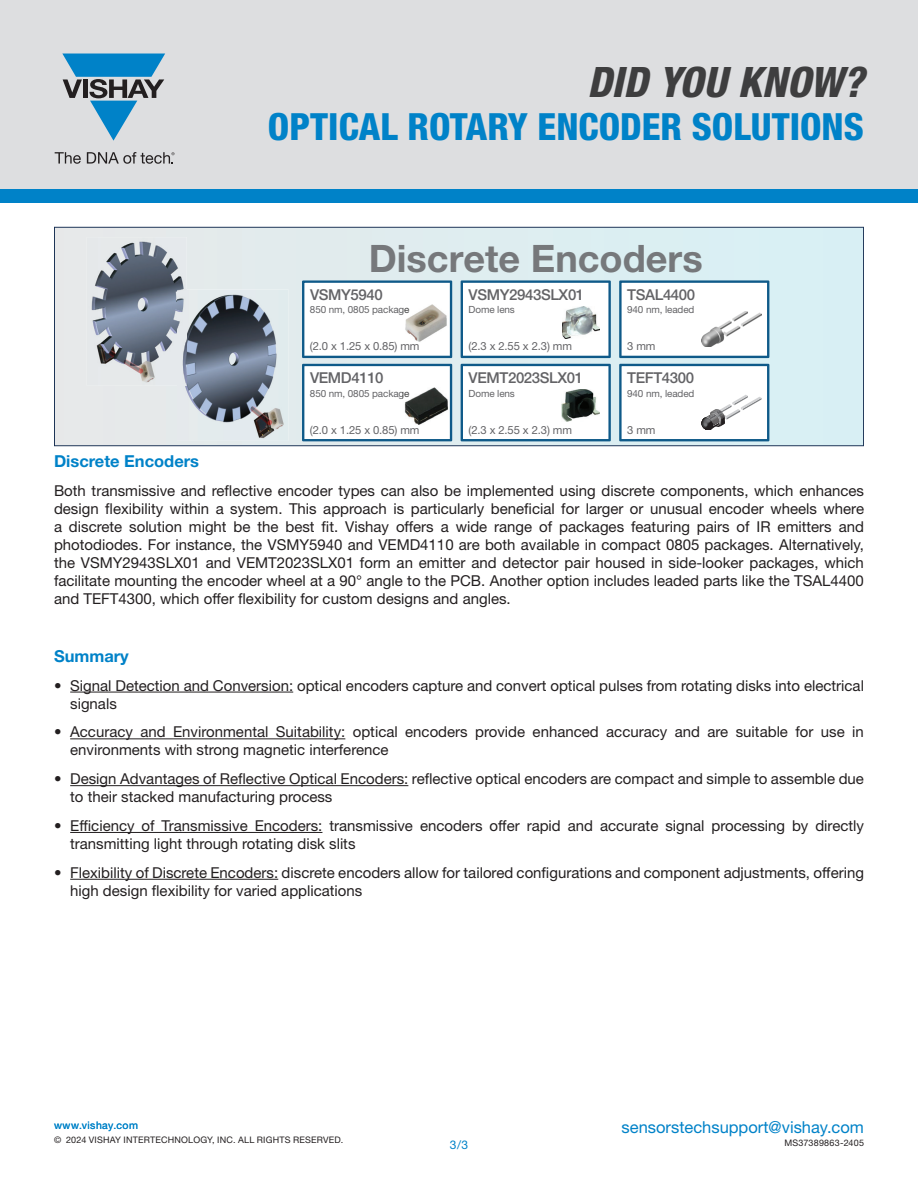
<style>
.page{position:relative;width:918px;height:1188px;background:#fff}
.page>*{position:absolute;margin:0;border:0;box-sizing:border-box;transform-origin:0 0}
.t1{font:italic 800 condensed 42px "Helvetica Neue LT Std";color:#3e3e3f}
.t2{font:700 37.95px "Helvetica Neue LT Std";color:#76787b}
.t3{font:800 condensed 37.5px "Helvetica Neue LT Std";color:#0082c8}
.t4{font:16.5px "Helvetica Neue LT Std";color:#0082c8}
.Body{font:700 16.5px "Helvetica Neue LT Std";color:#0082c8}
.Body-2{font:15px/18px "Helvetica Neue LT Std";color:#231f20}
.t5{font:500 15px "Helvetica Neue LT Std";letter-spacing:-.025em;color:#636366}
.t6{font:12px "Helvetica Neue LT Std";color:#0082c8}
.t7{font:11.25px "Helvetica Neue LT Std";letter-spacing:-.01em;color:#636366}
.PL_BrochureType{font:10.5px "Helvetica Neue LT Std";letter-spacing:.045em;color:#0082c8}
.t8{font:9.9px "Helvetica Neue LT Std";letter-spacing:-.01em;color:#636366}
.t9{font:9px "Helvetica Neue LT Std";letter-spacing:.025em;color:#231f20}
.s1{color:#404040}
</style>
<div class="page">
<div style="left:0;top:0;width:918px;height:189px;background:#dddee0"></div>
<div style="left:0;top:189px;width:918px;height:13px;background:#0082c8"></div>
<svg style="left:55px;top:152px;width:26px;height:12px"></svg>
<svg style="left:87px;top:152px;width:87px;height:12px"></svg>
<svg style="left:62px;top:54px;width:103px;height:87px"></svg>
<hr style="left:70px;top:692px;width:223px;height:1px;background:#231f20">
<hr style="left:70px;top:738px;width:275px;height:1px;background:#231f20">
<hr style="left:70px;top:785px;width:338px;height:1px;background:#231f20">
<hr style="left:70px;top:832px;width:252px;height:1px;background:#231f20">
<hr style="left:70px;top:879px;width:208px;height:1px;background:#231f20">
<svg style="left:54px;top:227px;width:810px;height:219px;background:#d8e7eb"></svg>
<img style="left:87px;top:237px;width:100px;height:149px">
<img style="left:177px;top:289px;width:111px;height:152px">
<img style="left:177px;top:289px;width:10px;height:97px">
<svg style="left:461px;top:280px;width:150px;height:78px"></svg>
<svg style="left:302px;top:280px;width:150px;height:78px"></svg>
<svg style="left:619px;top:280px;width:150px;height:78px"></svg>
<svg style="left:461px;top:364px;width:150px;height:77px"></svg>
<img style="left:562px;top:307px;width:38px;height:31px">
<img style="left:701px;top:311px;width:61px;height:36px">
<svg style="left:302px;top:364px;width:150px;height:77px"></svg>
<img style="left:562px;top:389px;width:38px;height:33px">
<svg style="left:619px;top:364px;width:150px;height:77px"></svg>
<h1 class="t1" style="left:588px;top:56px;width:278px">DID YOU KNOW?</h1>
<h3 class="t3" style="left:268px;top:103px;width:598px">OPTICAL ROTARY ENCODER SOLUTIONS</h3>
<p class="t2" style="left:369px;top:235px;width:335px">Discrete Encoders</p>
<p class="t5" style="left:469px;top:286px;width:117px">VSMY2943SLX01</p>
<p class="t8" style="left:469px;top:304px;width:48px">Dome lens</p>
<p class="t7" style="left:469px;top:340px;width:105px">(2.3 x 2.55 x 2.3) mm</p>
<p class="t5" style="left:310px;top:286px;width:74px">VSMY5940</p>
<p class="t8" style="left:310px;top:304px;width:101px">850 nm, 0805 packa<span class="s1">ge</span></p>
<p class="t7" style="left:310px;top:340px;width:111px">(2.0 x 1.25 x 0.85) mm</p>
<p class="t5" style="left:627px;top:286px;width:70px">TSAL4400</p>
<p class="t8" style="left:627px;top:304px;width:69px">940 nm, leaded</p>
<p class="t7" style="left:627px;top:340px;width:30px">3 mm</p>
<p class="t5" style="left:310px;top:369px;width:75px">VEMD4110</p>
<p class="t8" style="left:310px;top:387px;width:101px">850 nm, 0805 packa<span class="s1">ge</span></p>
<p class="t7" style="left:310px;top:423px;width:111px">(2.0 x 1.25 x 0.85) mm</p>
<p class="t5" style="left:469px;top:369px;width:116px">VEMT2023SLX01</p>
<p class="t8" style="left:469px;top:387px;width:48px">Dome lens</p>
<p class="t7" style="left:469px;top:423px;width:105px">(2.3 x 2.55 x 2.3) mm</p>
<p class="t5" style="left:627px;top:369px;width:68px">TEFT4300</p>
<p class="t8" style="left:627px;top:387px;width:69px">940 nm, leaded</p>
<p class="t7" style="left:627px;top:423px;width:30px">3 mm</p>
<p class="Body" style="left:54px;top:451px;width:147px">Discrete Encoders</p>
<p class="Body-2" style="left:54px;top:482px;width:812px;text-align:justify">Both transmissive and reflective encoder types can also be implemented using discrete components, which enhances design flexibility within a system. This approach is particularly beneficial for larger or unusual encoder wheels where a discrete solution might be the best fit. Vishay offers a wide range of packages featuring pairs of IR emitters and photodiodes. For instance, the VSMY5940 and VEMD4110 are both available in compact 0805 packages. Alternatively, the VSMY2943SLX01 and VEMT2023SLX01 form an emitter and detector pair housed in side-looker packages, which facilitate mounting the encoder wheel at a 90° angle to the PCB. Another option includes leaded parts like the TSAL4400 and TEFT4300, which offer flexibility for custom designs and angles.</p>
<p class="Body" style="left:54px;top:646px;width:76px">Summary</p>
<p class="Body-2" style="left:70px;top:676px;width:795px;text-indent:-16px">• Signal Detection and Conversion: optical encoders capture and convert optical pulses from rotating disks into electrical signals</p>
<p class="Body-2" style="left:70px;top:723px;width:795px;text-indent:-16px">• Accuracy and Environmental Suitability: optical encoders provide enhanced accuracy and are suitable for use in environments with strong magnetic interference</p>
<p class="Body-2" style="left:70px;top:770px;width:795px;text-indent:-16px">• Design Advantages of Reflective Optical Encoders: reflective optical encoders are compact and simple to assemble due to their stacked manufacturing process</p>
<p class="Body-2" style="left:70px;top:816px;width:795px;text-indent:-16px">• Efficiency of Transmissive Encoders: transmissive encoders offer rapid and accurate signal processing by directly transmitting light through rotating disk slits</p>
<p class="Body-2" style="left:70px;top:863px;width:795px;text-indent:-16px">• Flexibility of Discrete Encoders: discrete encoders allow for tailored configurations and component adjustments, offering high design flexibility for varied applications</p>
<p class="PL_BrochureType" style="left:54px;top:1119px;width:86px">www.vishay.com</p>
<p class="t9" style="left:54px;top:1135px;width:291px">© 2024 VISHAY INTERTECHNOLOGY, INC. ALL RIGHTS RESERVED.</p>
<p class="t6" style="left:450px;top:1137px;width:20px">3/3</p>
<p class="t4" style="left:622px;top:1118px;width:244px">sensorstechsupport@vishay.com</p>
<p class="t9" style="left:784px;top:1138px;width:81px">MS37389863-2405</p>
</div>
